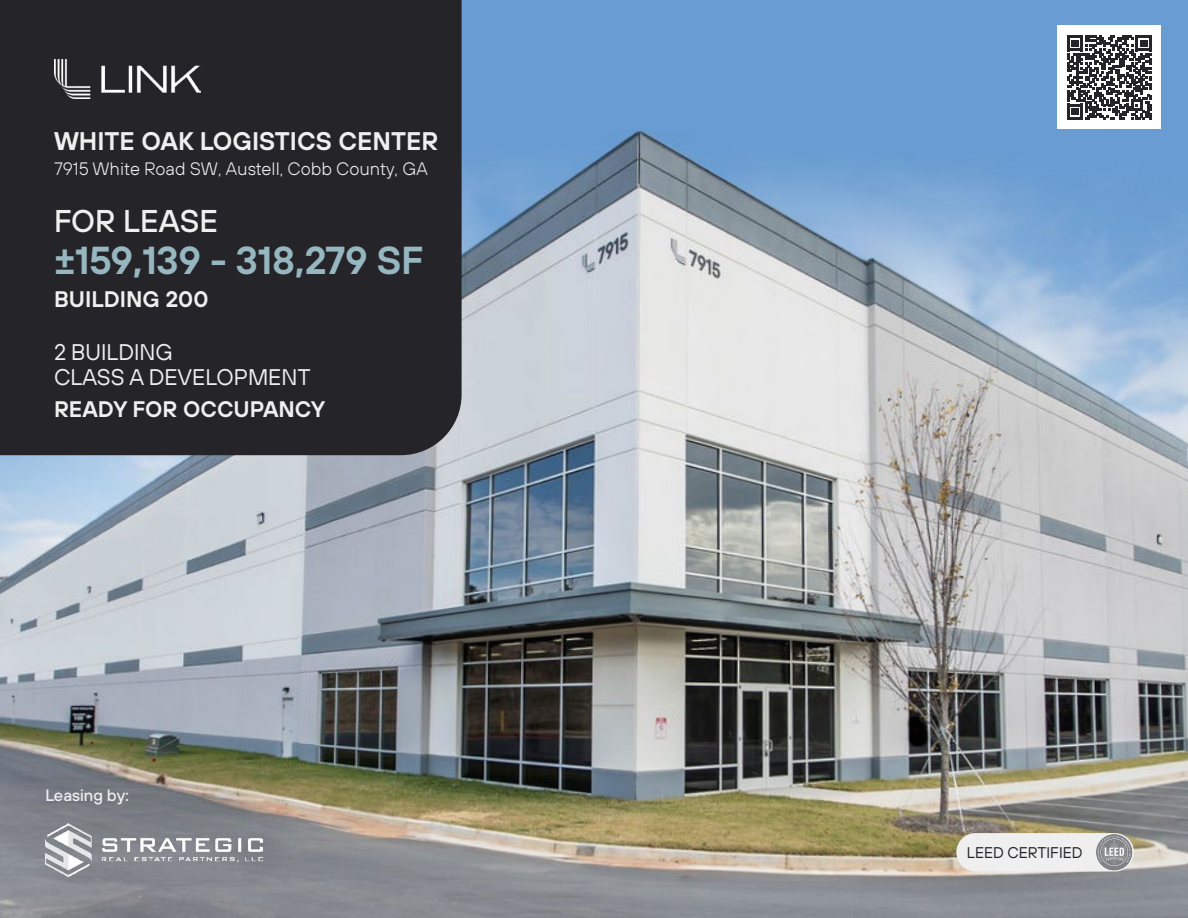
<style>
.page{position:relative;width:1188px;height:918px;background:#fff}
.page>*{position:absolute;margin:0;border:0;box-sizing:border-box;transform-origin:0 0}
.t1{font:600 39px "TT Hoves";letter-spacing:-.01em;color:#96b7c0}
.t2{font:500 31.5px "TT Hoves";color:#efefef}
.t3{font:600 25.5px "TT Hoves";color:#efefef}
.t4{font:600 22.5px "TT Hoves";color:#efefef}
.t5{font:22.5px/25.5px "TT Hoves";color:#efefef}
.t6{font:300 18px "TT Hoves";color:#efefef}
.t7{font:500 16.5px "TT Hoves";color:#efefef}
.t8{font:15.45px "TT Hoves";color:#252429}
</style>
<div class="page">
<img style="left:0;top:0;width:1188px;height:918px">
<div style="left:0;top:0;width:462px;height:455px;background:#252429"></div>
<img style="left:54px;top:60px;width:147px;height:39px">
<div style="left:1058px;top:26px;width:103px;height:103px;background:#fff"></div>
<svg style="left:1067px;top:35px;width:85px;height:85px"></svg>
<img style="left:45px;top:823px;width:218px;height:53px">
<div style="left:956px;top:833px;width:178px;height:39px;background:#efefef;border-radius:19px"></div>
<svg style="left:1096px;top:834px;width:36px;height:37px"></svg>
<h3 class="t3" style="left:54px;top:124px;width:386px">WHITE OAK LOGISTICS CENTER</h3>
<p class="t6" style="left:54px;top:158px;width:375px">7915 White Road SW, Austell, Cobb County, GA</p>
<h2 class="t2" style="left:54px;top:201px;width:166px">FOR LEASE</h2>
<h1 class="t1" style="left:54px;top:235px;width:371px">±159,139 - 318,279 SF</h1>
<p class="t4" style="left:54px;top:284px;width:156px">BUILDING 200</p>
<p class="t5" style="left:54px;top:339px;width:258px">2 BUILDING<br>CLASS A DEVELOPMENT</p>
<p class="t4" style="left:54px;top:394px;width:273px">READY FOR OCCUPANCY</p>
<p class="t7" style="left:45px;top:785px;width:85px">Leasing by:</p>
<p class="t8" style="left:967px;top:843px;width:117px">LEED CERTIFIED</p>
</div>
